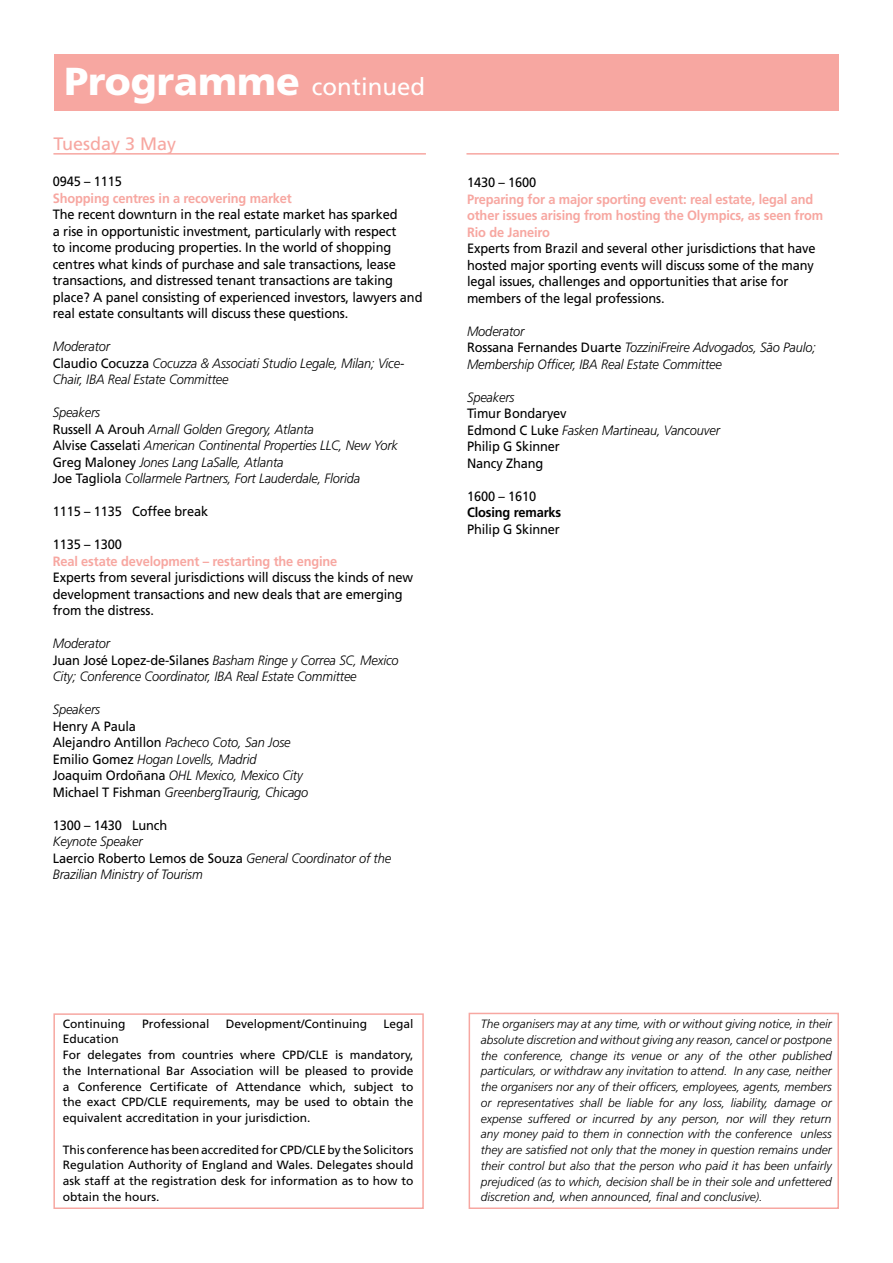
<style>
.page{position:relative;width:893px;height:1263px;background:#fff}
.page>*{position:absolute;margin:0;border:0;box-sizing:border-box;transform-origin:0 0}
.t1{font:900 39px "Frutiger";color:#fff}
.t2{font:18px "Frutiger";color:#f7a7a1}
.t3{font:13.5px/16.5px "Frutiger";letter-spacing:-.01em;color:#000;scale:.95 1}
.t4{font:italic 300 13.5px/16.5px "Frutiger";letter-spacing:-.01em;color:#000;scale:.95 1}
.t5{font:700 13.5px/16.5px "Frutiger CE";letter-spacing:-.01em;color:#f7a7a1;scale:.95 1}
.t6{font:700 13.5px "Frutiger";letter-spacing:-.01em;color:#000;scale:.95 1}
.t7{font:italic 300 12px/15.8px "Frutiger";color:#000;text-align:justify}
.t8{font:12px/15.8px "Frutiger";color:#000}
.s1{font-weight:400;font-size:24px}
.s2{font-weight:400;font-style:normal}
.s3{font-weight:300;font-style:italic}
</style>
<div class="page">
<div style="left:54px;top:54px;width:785px;height:57px;background:#f7a7a1"></div>
<div style="left:53px;top:1013px;width:371px;height:196px;border:2px solid #f7a7a1"></div>
<div style="left:469px;top:1013px;width:370px;height:196px;border:2px solid #f7a7a1"></div>
<hr style="left:53px;top:153px;width:373px;height:2px;background:#f7a7a1">
<hr style="left:466px;top:153px;width:373px;height:2px;background:#f7a7a1">
<h1 class="t1" style="left:64px;top:58px;width:362px">Programme <span class="s1">continued</span></h1>
<h2 class="t2" style="left:53px;top:133px;width:124px">Tuesday 3 May</h2>
<p class="t3" style="left:53px;top:173px;width:74px">0945 – 1115</p>
<p class="t5" style="left:53px;top:190px;width:253px">Shopping centres in a recovering market</p>
<p class="t3" style="left:53px;top:206px;width:391px">The recent downturn in the real estate market has sparked<br>a rise in opportunistic investment, particularly with respect<br>to income producing properties. In the world of shopping centres what kinds of purchase and sale transactions, lease transactions, and distressed tenant transactions are taking place? A panel consisting of experienced investors, lawyers and real estate consultants will discuss these questions.</p>
<p class="t4" style="left:53px;top:338px;width:372px">Moderator<br><span class="s2">Claudio Cocuzza</span> Cocuzza &amp; Associati Studio Legale, Milan; Vice-<br>Chair, IBA Real Estate Committee</p>
<p class="t4" style="left:53px;top:404px;width:365px">Speakers<br><span class="s2">Russell A Arouh</span> Arnall Golden Gregory, Atlanta<br><span class="s2">Alvise Casselati</span> American Continental Properties LLC, New York <span class="s2">Greg Maloney</span> Jones Lang LaSalle, Atlanta<br><span class="s2">Joe Tagliola</span> Collarmele Partners, Fort Lauderdale, Florida</p>
<p class="t3" style="left:53px;top:503px;width:165px">1115 – 1135 Coffee break</p>
<p class="t3" style="left:53px;top:536px;width:74px">1135 – 1300</p>
<p class="t5" style="left:53px;top:553px;width:301px">Real estate development – restarting the engine</p>
<p class="t3" style="left:53px;top:569px;width:381px">Experts from several jurisdictions will discuss the kinds of new development transactions and new deals that are emerging from the distress.</p>
<p class="t4" style="left:53px;top:635px;width:366px">Moderator<br><span class="s2">Juan José Lopez-de-Silanes</span> Basham Ringe y Correa SC, Mexico<br>City; Conference Coordinator, IBA Real Estate Committee</p>
<p class="t4" style="left:53px;top:701px;width:52px">Speakers</p>
<p class="t4" style="left:53px;top:718px;width:271px"><span class="s2">Henry A Paula<br>Alejandro Antillon</span> Pacheco Coto, San Jose <span class="s2">Emilio Gomez</span> Hogan Lovells, Madrid <span class="s2">Joaquim Ordoñana</span> OHL Mexico, Mexico City <span class="s2">Michael T Fishman</span> GreenbergTraurig, Chicago</p>
<p class="t3" style="left:53px;top:817px;width:122px">1300 – 1430 Lunch</p>
<p class="t4" style="left:53px;top:833px;width:358px">Keynote Speaker<br><span class="s2">Laercio Roberto Lemos de Souza</span> General Coordinator of the<br>Brazilian Ministry of Tourism</p>
<p class="t3" style="left:467px;top:174px;width:74px">1430 – 1600</p>
<p class="t5" style="left:467px;top:191px;width:376px">Preparing for a major sporting event: real estate, legal and other issues arising from hosting the Olympics, as seen from<br>Rio de Janeiro</p>
<p class="t3" style="left:467px;top:240px;width:369px">Experts from Brazil and several other jurisdictions that have hosted major sporting events will discuss some of the many legal issues, challenges and opportunities that arise for members of the legal professions.</p>
<p class="t4" style="left:467px;top:323px;width:369px">Moderator<br><span class="s2">Rossana Fernandes Duarte</span> TozziniFreire Advogados, São Paulo;<br>Membership Officer, IBA Real Estate Committee</p>
<p class="t4" style="left:467px;top:389px;width:52px">Speakers</p>
<p class="t3" style="left:467px;top:405px;width:268px">Timur Bondaryev<br>Edmond C Luke <span class="s3">Fasken Martineau, Vancouver<br></span>Philip G Skinner<br>Nancy Zhang</p>
<p class="t3" style="left:467px;top:488px;width:74px">1600 – 1610</p>
<p class="t6" style="left:467px;top:505px;width:101px">Closing remarks</p>
<p class="t3" style="left:467px;top:521px;width:99px">Philip G Skinner</p>
<p class="t8" style="left:63px;top:1015px;width:64px">Continuing</p>
<p class="t8" style="left:142px;top:1015px;width:69px">Professional</p>
<p class="t8" style="left:226px;top:1015px;width:143px">Development/Continuing</p>
<p class="t8" style="left:383px;top:1015px;width:32px">Legal</p>
<p class="t8" style="left:63px;top:1031px;width:352px">Education<br>For delegates from countries where CPD/CLE is mandatory, the International Bar Association will be pleased to provide a Conference Certificate of Attendance which, subject to the exact CPD/CLE requirements, may be used to obtain the equivalent accreditation in your jurisdiction.</p>
<p class="t8" style="left:63px;top:1141px;width:352px;text-align:justify">This conference has been accredited for CPD/CLE by the Solicitors Regulation Authority of England and Wales. Delegates should ask staff at the registration desk for information as to how to obtain the hours.</p>
<p class="t7" style="left:481px;top:1016px;width:352px">The organisers may at any time, with or without giving notice, in their absolute discretion and without giving any reason, cancel or postpone the conference, change its venue or any of the other published particulars, or withdraw any invitation to attend. In any case, neither the organisers nor any of their officers, employees, agents, members or representatives shall be liable for any loss, liability, damage or expense suffered or incurred by any person, nor will they return any money paid to them in connection with the conference unless they are satisfied not only that the money in question remains under their control but also that the person who paid it has been unfairly prejudiced (as to which, decision shall be in their sole and unfettered discretion and, when announced, final and conclusive).</p>
</div>
